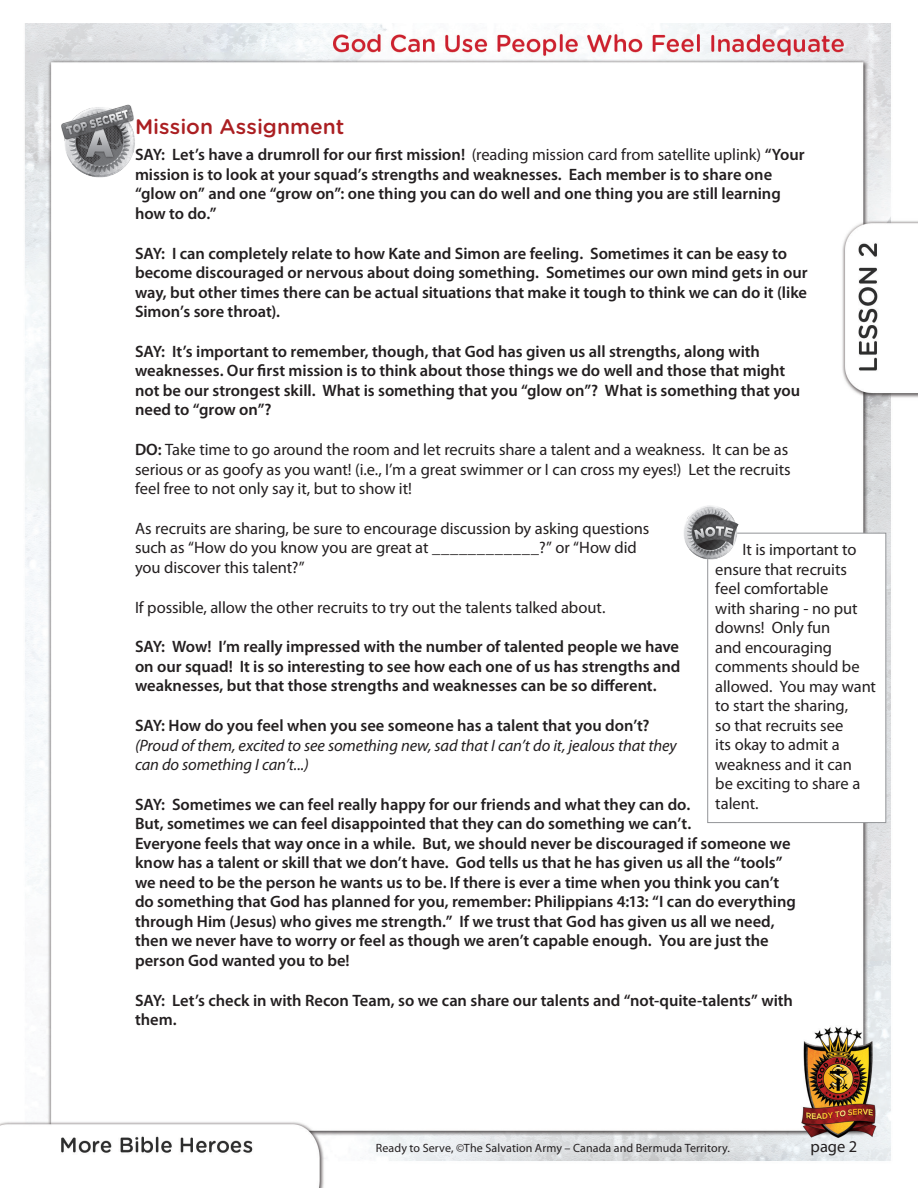
<style>
.page{position:relative;width:918px;height:1188px;background:#fff}
.page>*{position:absolute;margin:0;border:0;box-sizing:border-box;transform-origin:0 0}
.subheads{font:500 21px "Gotham Rounded";color:#ab1f22}
.basic{font:600 16.5px/19.5px "Myriad Pro";color:#231f20}
.basic-2{font:16.5px/19.5px "Myriad Pro";letter-spacing:-.005em;color:#231f20}
.basic-3{font:italic 16.5px/19.5px "Myriad Pro";letter-spacing:-.005em;color:#231f20}
.basic-4{font:12px "Myriad Pro";letter-spacing:.01em;color:#231f20}
.s1{font-weight:400}
.s2{font-weight:600}
.s3{font-weight:600;font-style:normal}
</style>
<div class="page">
<img style="left:0;top:23px;width:918px;height:1165px">
<img style="left:61px;top:105px;width:78px;height:77px">
<div style="left:707px;top:533px;width:179px;height:290px;background:#fff;border:1px solid #939598"></div>
<img style="left:680px;top:503px;width:60px;height:59px">
<p class="subheads" style="left:135px;top:112px;width:211px">Mission Assignment</p>
<p class="basic" style="left:135px;top:145px;width:671px">SAY: Let’s have a drumroll for our first mission! <span class="s1">(reading mission card from satellite uplink)</span> “Your mission is to look at your squad’s strengths and weaknesses. Each member is to share one “glow on” and one “grow on”: one thing you can do well and one thing you are still learning how to do.”</p>
<p class="basic" style="left:135px;top:243px;width:674px">SAY: I can completely relate to how Kate and Simon are feeling. Sometimes it can be easy to become discouraged or nervous about doing something. Sometimes our own mind gets in our way, but other times there can be actual situations that make it tough to think we can do it (like Simon’s sore throat).</p>
<p class="basic" style="left:135px;top:341px;width:667px">SAY: It’s important to remember, though, that God has given us all strengths, along with weaknesses. Our first mission is to think about those things we do well and those that might not be our strongest skill. What is something that you “glow on”? What is something that you need to “grow on”?</p>
<p class="basic-2" style="left:135px;top:440px;width:657px"><span class="s2">DO:</span> Take time to go around the room and let recruits share a talent and a weakness. It can be as serious or as goofy as you want! (i.e., I’m a great swimmer or I can cross my eyes!) Let the recruits feel free to not only say it, but to show it!</p>
<p class="basic-2" style="left:135px;top:518px;width:516px">As recruits are sharing, be sure to encourage discussion by asking questions such as “How do you know you are great at ____________?” or “How did you discover this talent?”</p>
<p class="basic-2" style="left:135px;top:597px;width:472px">If possible, allow the other recruits to try out the talents talked about.</p>
<p class="basic" style="left:135px;top:637px;width:547px;text-align:justify">SAY: Wow! I’m really impressed with the number of talented people we have on our squad! It is so interesting to see how each one of us has strengths and weaknesses, but that those strengths and weaknesses can be so different.</p>
<p class="basic-3" style="left:135px;top:716px;width:543px"><span class="s3">SAY: How do you feel when you see someone has a talent that you don’t? </span>(Proud of them, excited to see something new, sad that I can’t do it, jealous that they can do something I can’t...)</p>
<p class="basic" style="left:135px;top:794px;width:662px">SAY: Sometimes we can feel really happy for our friends and what they can do.<br>But, sometimes we can feel disappointed that they can do something we can’t.<br>Everyone feels that way once in a while. But, we should never be discouraged if someone we know has a talent or skill that we don’t have. God tells us that he has given us all the “tools” we need to be the person he wants us to be. If there is ever a time when you think you can’t do something that God has planned for you, remember: Philippians 4:13: “I can do everything through Him (Jesus) who gives me strength.” If we trust that God has given us all we need, then we never have to worry or feel as though we aren’t capable enough. You are just the person God wanted you to be!</p>
<p class="basic" style="left:135px;top:990px;width:660px">SAY: Let’s check in with Recon Team, so we can share our talents and “not-quite-talents” with them.</p>
<p class="basic-2" style="left:715px;top:540px;width:162px;text-indent:27px">It is important to ensure that recruits feel comfortable<br>with sharing - no put downs! Only fun<br>and encouraging comments should be allowed. You may want to start the sharing,<br>so that recruits see<br>its okay to admit a weakness and it can<br>be exciting to share a talent.</p>
<p class="basic-4" style="left:376px;top:1141px;width:356px">Ready to Serve, ©The Salvation Army – Canada and Bermuda Territory.</p>
<p class="basic-2" style="left:811px;top:1136px;width:48px">page 2</p>
</div>
